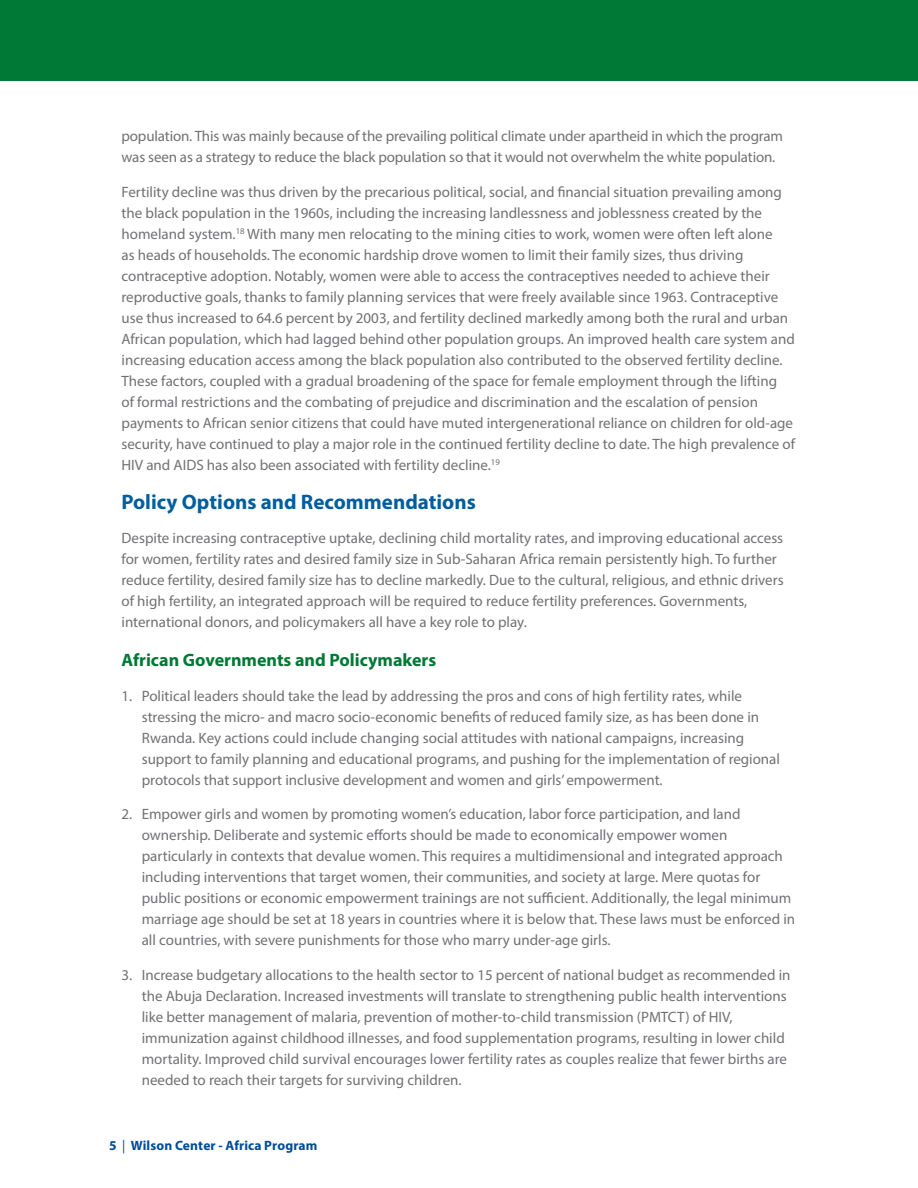
<style>
.page{position:relative;width:918px;height:1188px;background:#fff}
.page>*{position:absolute;margin:0;border:0;box-sizing:border-box;transform-origin:0 0}
.body_grey{font:700 21px "Myriad Pro";color:#005e9e}
.body_grey-2{font:700 18px "Myriad Pro";color:#007836}
.body_grey-3{font:15px/21px "Myriad Pro";color:#717074}
.t1{font:700 13.5px "Myriad Pro";letter-spacing:.01em;color:#004c97}
.s1{font-weight:400}
</style>
<div class="page">
<div style="left:0;top:0;width:918px;height:80px;background:#007836"></div>
<p class="body_grey-3" style="left:122px;top:126px;width:663px">population. This was mainly because of the prevailing political climate under apartheid in which the program was seen as a strategy to reduce the black population so that it would not overwhelm the white population.</p>
<p class="body_grey-3" style="left:122px;top:181px;width:675px">Fertility decline was thus driven by the precarious political, social, and financial situation prevailing among the black population in the 1960s, including the increasing landlessness and joblessness created by the homeland system.<sup>18</sup> With many men relocating to the mining cities to work, women were often left alone<br>as heads of households. The economic hardship drove women to limit their family sizes, thus driving contraceptive adoption. Notably, women were able to access the contraceptives needed to achieve their reproductive goals, thanks to family planning services that were freely available since 1963. Contraceptive use thus increased to 64.6 percent by 2003, and fertility declined markedly among both the rural and urban African population, which had lagged behind other population groups. An improved health care system and increasing education access among the black population also contributed to the observed fertility decline.<br>These factors, coupled with a gradual broadening of the space for female employment through the lifting<br>of formal restrictions and the combating of prejudice and discrimination and the escalation of pension payments to African senior citizens that could have muted intergenerational reliance on children for old-age security, have continued to play a major role in the continued fertility decline to date. The high prevalence of HIV and AIDS has also been associated with fertility decline.<sup>19</sup></p>
<p class="body_grey" style="left:122px;top:488px;width:356px">Policy Options and Recommendations</p>
<p class="body_grey-3" style="left:122px;top:528px;width:664px">Despite increasing contraceptive uptake, declining child mortality rates, and improving educational access for women, fertility rates and desired family size in Sub-Saharan Africa remain persistently high. To further reduce fertility, desired family size has to decline markedly. Due to the cultural, religious, and ethnic drivers of high fertility, an integrated approach will be required to reduce fertility preferences. Governments, international donors, and policymakers all have a key role to play.</p>
<p class="body_grey-2" style="left:122px;top:649px;width:316px">African Governments and Policymakers</p>
<p class="body_grey-3" style="left:142px;top:685px;width:640px;text-indent:-20px">1. Political leaders should take the lead by addressing the pros and cons of high fertility rates, while stressing the micro- and macro socio-economic benefits of reduced family size, as has been done in Rwanda. Key actions could include changing social attitudes with national campaigns, increasing support to family planning and educational programs, and pushing for the implementation of regional protocols that support inclusive development and women and girls’ empowerment.</p>
<p class="body_grey-3" style="left:142px;top:804px;width:655px;text-indent:-20px">2. Empower girls and women by promoting women’s education, labor force participation, and land ownership. Deliberate and systemic efforts should be made to economically empower women particularly in contexts that devalue women. This requires a multidimensional and integrated approach including interventions that target women, their communities, and society at large. Mere quotas for public positions or economic empowerment trainings are not sufficient. Additionally, the legal minimum marriage age should be set at 18 years in countries where it is below that. These laws must be enforced in all countries, with severe punishments for those who marry under-age girls.</p>
<p class="body_grey-3" style="left:142px;top:964px;width:650px;text-indent:-20px">3. Increase budgetary allocations to the health sector to 15 percent of national budget as recommended in the Abuja Declaration. Increased investments will translate to strengthening public health interventions like better management of malaria, prevention of mother-to-child transmission (PMTCT) of HIV, immunization against childhood illnesses, and food supplementation programs, resulting in lower child mortality. Improved child survival encourages lower fertility rates as couples realize that fewer births are needed to reach their targets for surviving children.</p>
<p class="t1" style="left:109px;top:1136px;width:210px">5 <span class="s1">|</span> Wilson Center - Africa Program</p>
</div>
